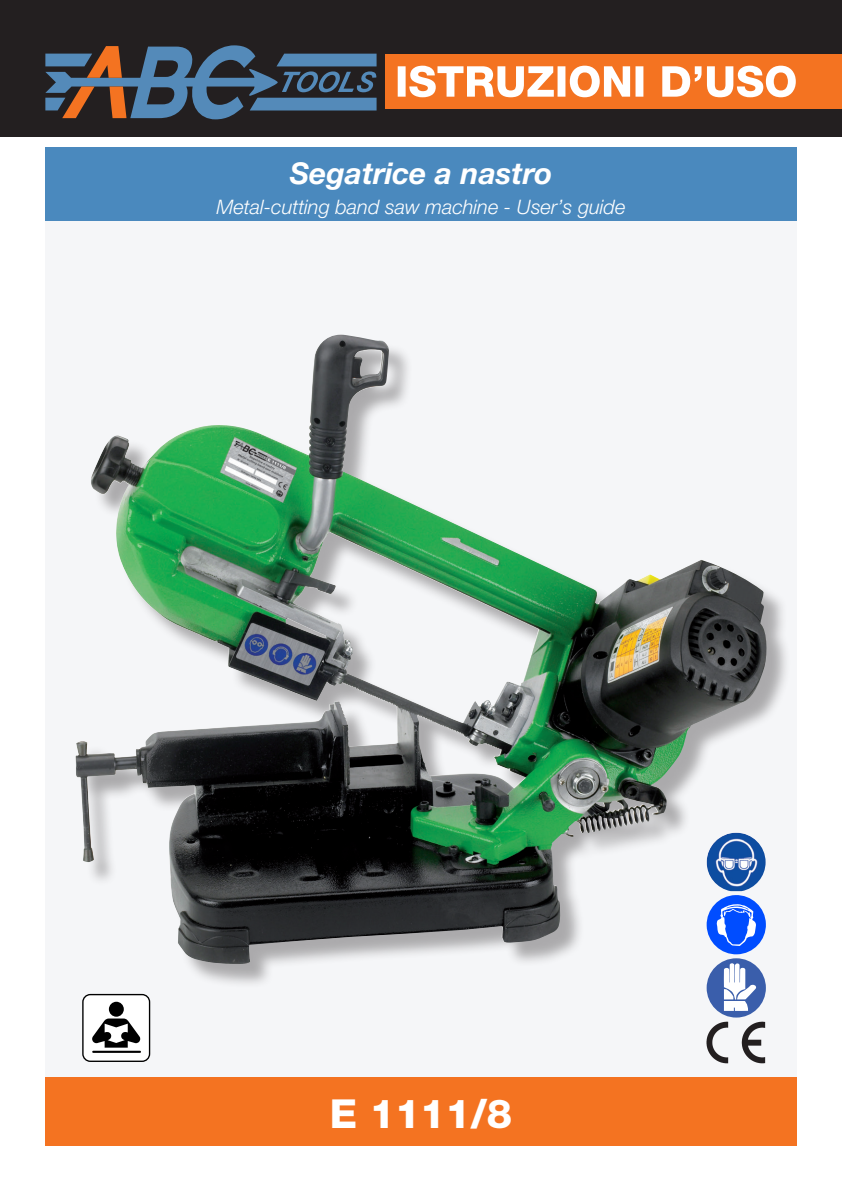
<style>
.page{position:relative;width:842px;height:1191px;background:#fff}
.page>*{position:absolute;margin:0;border:0;box-sizing:border-box;transform-origin:0 0}
.t1{font:800 40px "Helvetica Amos";color:#fff}
.t2{font:italic 700 30px "Helvetica Amos";color:#fff}
.t3{font:italic 300 20px "Helvetica Amos";color:#fff}
</style>
<div class="page">
<div style="left:0;top:0;width:842px;height:136px;background:#231f20"></div>
<div style="left:386px;top:54px;width:456px;height:54px;background:#f47321"></div>
<svg style="left:45px;top:45px;width:332px;height:74px"></svg>
<svg style="left:398px;top:66px;width:398px;height:31px"></svg>
<div style="left:45px;top:221px;width:752px;height:856px;background:#f5f6f8"></div>
<div style="left:79px;top:338px;width:712px;height:650px;background:#231f20;opacity:.35"></div>
<img style="left:89px;top:358px;width:272px;height:343px">
<div style="left:45px;top:147px;width:752px;height:74px;background:#4a89be"></div>
<svg style="left:82px;top:994px;width:68px;height:68px"></svg>
<div style="left:84px;top:995px;width:65px;height:65px;background:#fff;border-radius:7px"></div>
<div style="left:109px;top:1001px;width:15px;height:15px;background:#000;border-radius:50%"></div>
<svg style="left:92px;top:1018px;width:48px;height:29px"></svg>
<hr style="left:92px;top:1050px;width:49px;height:2px;background:#000">
<img style="left:707px;top:1021px;width:59px;height:42px">
<div style="left:706px;top:894px;width:60px;height:60px;background:#004dff;border-radius:50%"></div>
<svg style="left:717px;top:903px;width:40px;height:43px"></svg>
<div style="left:707px;top:958px;width:59px;height:59px;background:#3a5eab;border-radius:50%"></div>
<svg style="left:724px;top:963px;width:32px;height:48px"></svg>
<img style="left:707px;top:832px;width:59px;height:59px">
<div style="left:45px;top:1077px;width:752px;height:68px;background:#f47321"></div>
<p class="t2" style="left:290px;top:156px;width:264px">Segatrice a nastro</p>
<p class="t3" style="left:216px;top:195px;width:410px">Metal-cutting band saw machine - User’s guide</p>
<p class="t1" style="left:330px;top:1090px;width:184px">E 1111/8</p>
</div>
